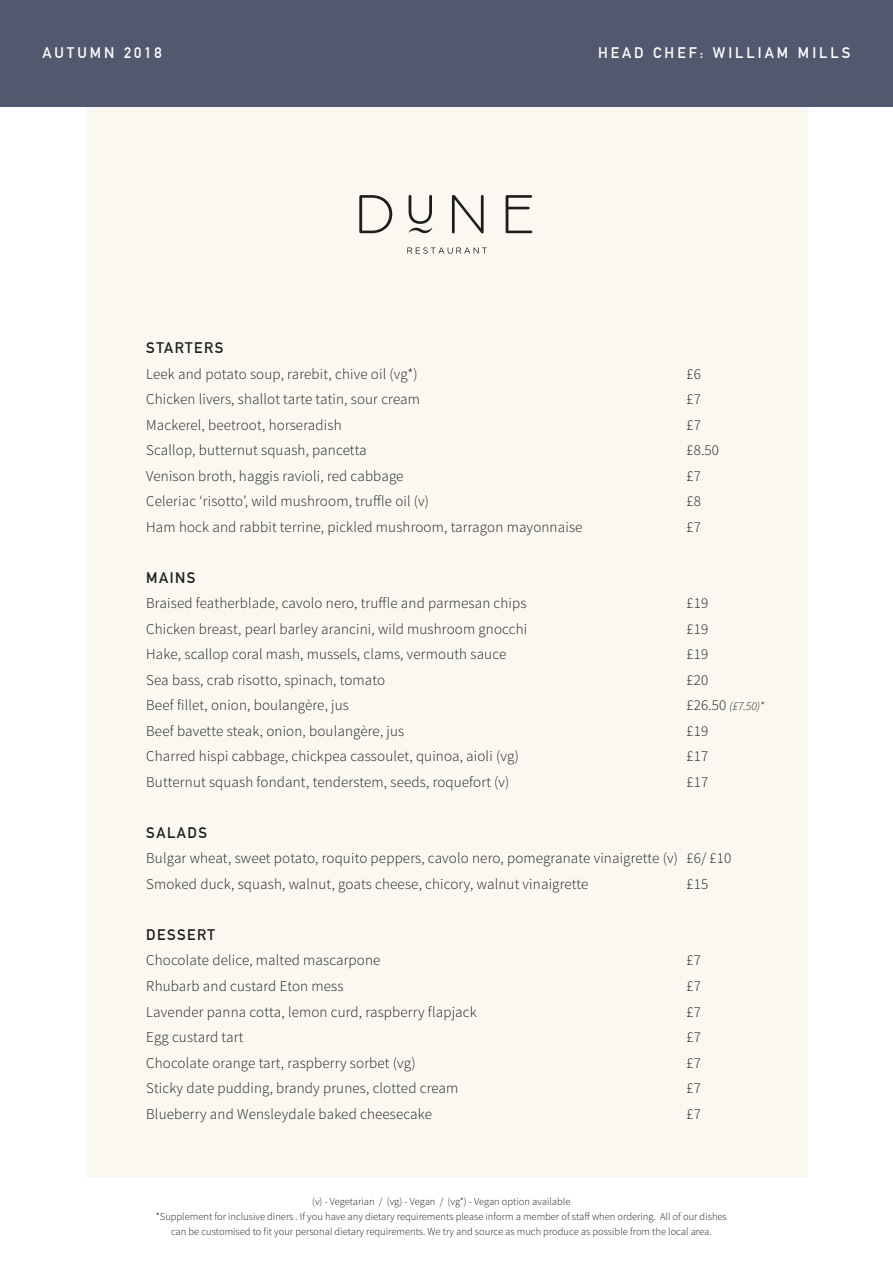
<style>
.page{position:relative;width:893px;height:1263px;background:#fff}
.page>*{position:absolute;margin:0;border:0;box-sizing:border-box;transform-origin:0 0}
.t1{font:300 15px "Source Sans Pro";letter-spacing:.01em;color:#1d1d1b}
.t2{font:700 15px "DIN Alternate";letter-spacing:.2em;color:#fff}
.t3{font:700 15px "DIN Alternate";letter-spacing:.1em;color:#1d1d1b}
.t4{font:italic 300 12px "Source Sans Pro";color:#1d1d1b}
.t5{font:300 10.5px/15px "Source Sans Pro";color:#1d1d1b;text-align:center}
.s1{font-style:normal;font-size:15px}
</style>
<div class="page">
<div style="left:86px;top:86px;width:721px;height:1091px;background:#fbf8f2"></div>
<svg style="left:359px;top:195px;width:33px;height:38px"></svg>
<svg style="left:452px;top:195px;width:32px;height:38px"></svg>
<svg style="left:506px;top:195px;width:26px;height:38px"></svg>
<svg style="left:407px;top:247px;width:80px;height:7px"></svg>
<svg style="left:408px;top:195px;width:24px;height:38px"></svg>
<div style="left:0;top:0;width:893px;height:106px;background:#52596f"></div>
<p class="t2" style="left:43px;top:42px;width:121px">AUTUMN 2018</p>
<p class="t2" style="left:598px;top:42px;width:254px">HEAD CHEF: WILLIAM MILLS</p>
<p class="t3" style="left:146px;top:337px;width:79px">STARTERS</p>
<p class="t1" style="left:146px;top:365px;width:273px">Leek and potato soup, rarebit, chive oil (vg*)</p>
<p class="t1" style="left:686px;top:365px;width:16px">£6</p>
<p class="t1" style="left:146px;top:390px;width:275px">Chicken livers, shallot tarte tatin, sour cream</p>
<p class="t1" style="left:686px;top:390px;width:16px">£7</p>
<p class="t1" style="left:146px;top:416px;width:197px">Mackerel, beetroot, horseradish</p>
<p class="t1" style="left:686px;top:416px;width:16px">£7</p>
<p class="t1" style="left:146px;top:441px;width:222px">Scallop, butternut squash, pancetta</p>
<p class="t1" style="left:686px;top:441px;width:34px">£8.50</p>
<p class="t1" style="left:146px;top:467px;width:259px">Venison broth, haggis ravioli, red cabbage</p>
<p class="t1" style="left:686px;top:467px;width:16px">£7</p>
<p class="t1" style="left:146px;top:492px;width:284px">Celeriac ‘risotto’, wild mushroom, truffle oil (v)</p>
<p class="t1" style="left:686px;top:492px;width:16px">£8</p>
<p class="t1" style="left:146px;top:518px;width:438px">Ham hock and rabbit terrine, pickled mushroom, tarragon mayonnaise</p>
<p class="t1" style="left:686px;top:518px;width:16px">£7</p>
<p class="t3" style="left:146px;top:566px;width:51px">MAINS</p>
<p class="t1" style="left:146px;top:594px;width:382px">Braised featherblade, cavolo nero, truffle and parmesan chips</p>
<p class="t1" style="left:686px;top:594px;width:23px">£19</p>
<p class="t1" style="left:146px;top:620px;width:382px">Chicken breast, pearl barley arancini, wild mushroom gnocchi</p>
<p class="t1" style="left:686px;top:620px;width:23px">£19</p>
<p class="t1" style="left:146px;top:645px;width:361px">Hake, scallop coral mash, mussels, clams, vermouth sauce</p>
<p class="t1" style="left:686px;top:645px;width:23px">£19</p>
<p class="t1" style="left:146px;top:671px;width:240px">Sea bass, crab risotto, spinach, tomato</p>
<p class="t1" style="left:686px;top:671px;width:23px">£20</p>
<p class="t1" style="left:146px;top:696px;width:204px">Beef fillet, onion, boulangère, jus</p>
<p class="t4" style="left:686px;top:699px;width:80px"><span class="s1">£26.50</span> (£7.50)*</p>
<p class="t1" style="left:146px;top:722px;width:260px">Beef bavette steak, onion, boulangère, jus</p>
<p class="t1" style="left:686px;top:722px;width:23px">£19</p>
<p class="t1" style="left:146px;top:747px;width:374px">Charred hispi cabbage, chickpea cassoulet, quinoa, aioli (vg)</p>
<p class="t1" style="left:686px;top:747px;width:23px">£17</p>
<p class="t1" style="left:146px;top:773px;width:365px">Butternut squash fondant, tenderstem, seeds, roquefort (v)</p>
<p class="t1" style="left:686px;top:773px;width:23px">£17</p>
<p class="t3" style="left:146px;top:821px;width:62px">SALADS</p>
<p class="t1" style="left:146px;top:849px;width:587px">Bulgar wheat, sweet potato, roquito peppers, cavolo nero, pomegranate vinaigrette (v) £6/ £10</p>
<p class="t1" style="left:146px;top:875px;width:444px">Smoked duck, squash, walnut, goats cheese, chicory, walnut vinaigrette</p>
<p class="t1" style="left:686px;top:875px;width:23px">£15</p>
<p class="t3" style="left:146px;top:923px;width:70px">DESSERT</p>
<p class="t1" style="left:146px;top:951px;width:236px">Chocolate delice, malted mascarpone</p>
<p class="t1" style="left:686px;top:951px;width:16px">£7</p>
<p class="t1" style="left:146px;top:977px;width:199px">Rhubarb and custard Eton mess</p>
<p class="t1" style="left:686px;top:977px;width:16px">£7</p>
<p class="t1" style="left:146px;top:1002px;width:332px">Lavender panna cotta, lemon curd, raspberry flapjack</p>
<p class="t1" style="left:686px;top:1002px;width:16px">£7</p>
<p class="t1" style="left:146px;top:1028px;width:99px">Egg custard tart</p>
<p class="t1" style="left:686px;top:1028px;width:16px">£7</p>
<p class="t1" style="left:146px;top:1053px;width:271px">Chocolate orange tart, raspberry sorbet (vg)</p>
<p class="t1" style="left:686px;top:1053px;width:16px">£7</p>
<p class="t1" style="left:146px;top:1079px;width:314px">Sticky date pudding, brandy prunes, clotted cream</p>
<p class="t1" style="left:686px;top:1079px;width:16px">£7</p>
<p class="t1" style="left:146px;top:1104px;width:287px">Blueberry and Wensleydale baked cheesecake</p>
<p class="t1" style="left:686px;top:1104px;width:16px">£7</p>
<p class="t5" style="left:312px;top:1194px;width:260px">(v) - Vegetarian / (vg) - Vegan / (vg*) - Vegan option available</p>
<p class="t5" style="left:156px;top:1209px;width:573px">*Supplement for inclusive diners . If you have any dietary requirements please inform a member of staff when ordering. All of our dishes can be customised to fit your personal dietary requirements. We try and source as much produce as possible from the local area.</p>
</div>
